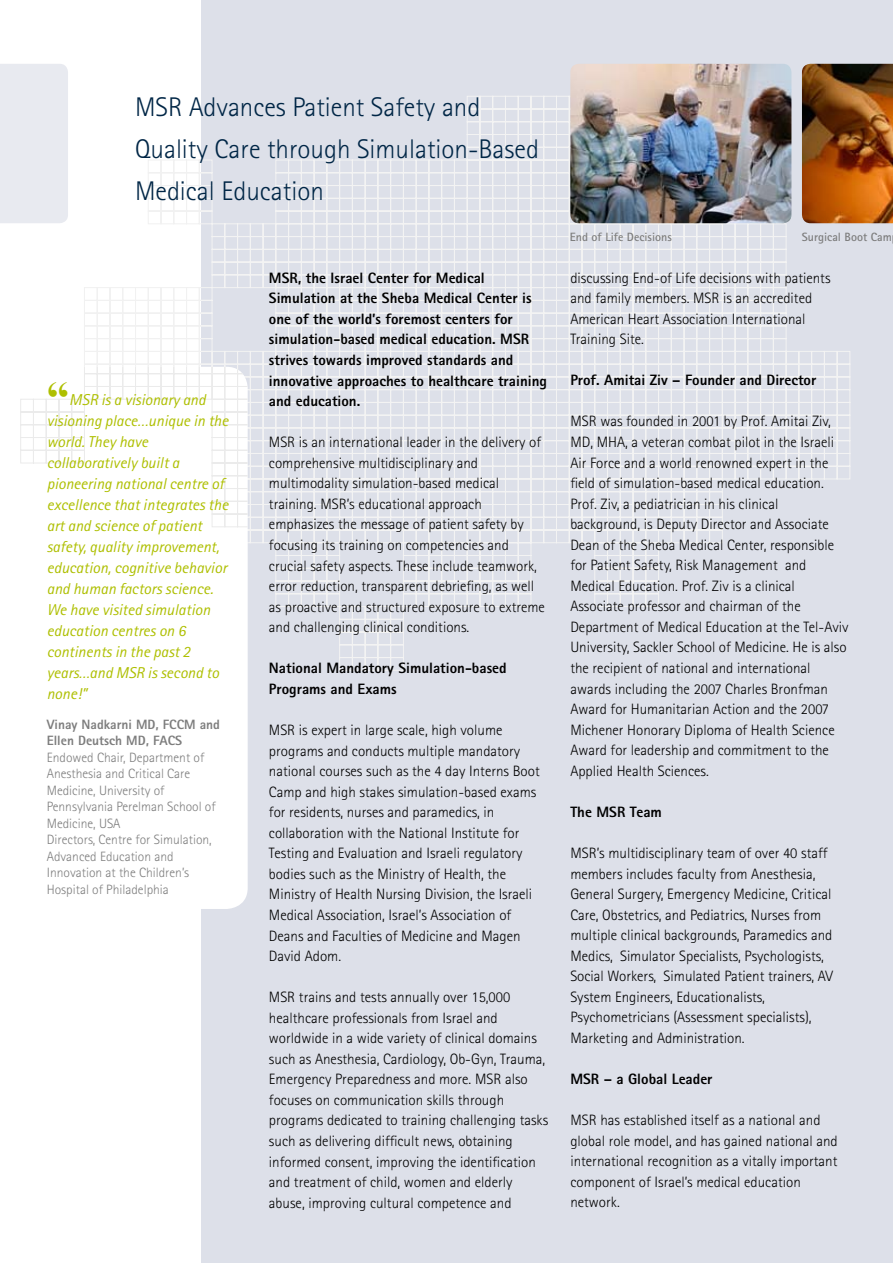
<style>
.page{position:relative;width:893px;height:1263px;background:#fff}
.page>*{position:absolute;margin:0;border:0;box-sizing:border-box;transform-origin:0 0}
.t1{font:700 45px "Times New Roman";color:#aebf00}
.t2{font:300 27px/42px "Rotis Sans Serif";color:#002646}
.t3{font:italic 15.75px/21px "Rotis Sans Serif";color:#aebf00}
.t4{font:300 15px/20.5px "Rotis Sans Serif";color:#000}
.t5{font:800 15px/20.5px "Rotis Sans Serif";color:#000}
.t6{font:300 13.5px/16.5px "Rotis Sans Serif";color:#7d7d7d}
.t7{font:800 13.5px/16.5px "Rotis Sans Serif";color:#7d7d7d}
.t8{font:700 12px "Rotis Sans Serif";color:#7d7d7d}
</style>
<div class="page">
<svg style="left:84px;top:95px;width:118px;height:272px"></svg>
<div style="left:202px;top:0;width:691px;height:1263px;background:#dde0e9"></div>
<svg style="left:202px;top:95px;width:649px;height:576px"></svg>
<div style="left:202px;top:655px;width:46px;height:254px;background:#fff"></div>
<svg style="left:20px;top:367px;width:228px;height:288px"></svg>
<img style="left:570px;top:64px;width:221px;height:159px">
<div style="left:0;top:64px;width:68px;height:159px;background:#e8eaf0"></div>
<img style="left:802px;top:64px;width:91px;height:159px">
<h2 class="t2" style="left:135px;top:86px;width:405px">MSR Advances Patient Safety and<br>Quality Care through Simulation-Based<br>Medical Education</h2>
<h1 class="t1" style="left:47px;top:367px;width:24px">“</h1>
<p class="t3" style="left:47px;top:390px;width:183px;text-indent:23px">MSR is a visionary and visioning place…unique in the world. They have collaboratively built a pioneering national centre of excellence that integrates the art and science of patient safety, quality improvement, education, cognitive behavior and human factors science.<br>We have visited simulation education centres on 6 continents in the past 2 years…and MSR is second to none!”</p>
<p class="t7" style="left:47px;top:715px;width:175px">Vinay Nadkarni MD, FCCM and<br>Ellen Deutsch MD, FACS</p>
<p class="t6" style="left:47px;top:749px;width:170px">Endowed Chair, Department of<br>Anesthesia and Critical Care<br>Medicine, University of<br>Pennsylvania Perelman School of<br>Medicine, USA<br>Directors, Centre for Simulation,<br>Advanced Education and<br>Innovation at the Children’s<br>Hospital of Philadelphia</p>
<p class="t5" style="left:269px;top:267px;width:279px">MSR, the Israel Center for Medical Simulation at the Sheba Medical Center is one of the world’s foremost centers for simulation-based medical education. MSR strives towards improved standards and innovative approaches to healthcare training and education.</p>
<p class="t4" style="left:269px;top:432px;width:278px">MSR is an international leader in the delivery of comprehensive multidisciplinary and multimodality simulation-based medical training. MSR’s educational approach emphasizes the message of patient safety by focusing its training on competencies and crucial safety aspects. These include teamwork, error reduction, transparent debriefing, as well as proactive and structured exposure to extreme and challenging clinical conditions.</p>
<p class="t5" style="left:269px;top:658px;width:239px">National Mandatory Simulation-based<br>Programs and Exams</p>
<p class="t4" style="left:269px;top:720px;width:272px">MSR is expert in large scale, high volume programs and conducts multiple mandatory national courses such as the 4 day Interns Boot Camp and high stakes simulation-based exams for residents, nurses and paramedics, in collaboration with the National Institute for Testing and Evaluation and Israeli regulatory bodies such as the Ministry of Health, the Ministry of Health Nursing Division, the Israeli Medical Association, Israel’s Association of Deans and Faculties of Medicine and Magen David Adom.</p>
<p class="t4" style="left:269px;top:987px;width:281px">MSR trains and tests annually over 15,000 healthcare professionals from Israel and worldwide in a wide variety of clinical domains such as Anesthesia, Cardiology, Ob-Gyn, Trauma, Emergency Preparedness and more. MSR also focuses on communication skills through programs dedicated to training challenging tasks such as delivering difficult news, obtaining informed consent, improving the identification and treatment of child, women and elderly abuse, improving cultural competence and</p>
<p class="t8" style="left:570px;top:229px;width:103px">End of Life Decisions</p>
<p class="t8" style="left:802px;top:229px;width:91px">Surgical Boot Cam</p>
<p class="t4" style="left:570px;top:267px;width:262px">discussing End-of Life decisions with patients and family members. MSR is an accredited American Heart Association International Training Site.</p>
<p class="t5" style="left:570px;top:370px;width:248px">Prof. Amitai Ziv – Founder and Director</p>
<p class="t4" style="left:570px;top:411px;width:280px">MSR was founded in 2001 by Prof. Amitai Ziv, MD, MHA, a veteran combat pilot in the Israeli Air Force and a world renowned expert in the field of simulation-based medical education.<br>Prof. Ziv, a pediatrician in his clinical background, is Deputy Director and Associate Dean of the Sheba Medical Center, responsible for Patient Safety, Risk Management and Medical Education. Prof. Ziv is a clinical Associate professor and chairman of the Department of Medical Education at the Tel-Aviv University, Sackler School of Medicine. He is also the recipient of national and international awards including the 2007 Charles Bronfman Award for Humanitarian Action and the 2007<br>Michener Honorary Diploma of Health Science Award for leadership and commitment to the Applied Health Sciences.</p>
<p class="t5" style="left:570px;top:801px;width:93px">The MSR Team</p>
<p class="t4" style="left:570px;top:843px;width:264px">MSR’s multidisciplinary team of over 40 staff members includes faculty from Anesthesia, General Surgery, Emergency Medicine, Critical Care, Obstetrics, and Pediatrics, Nurses from multiple clinical backgrounds, Paramedics and Medics, Simulator Specialists, Psychologists, Social Workers, Simulated Patient trainers, AV System Engineers, Educationalists, Psychometricians (Assessment specialists), Marketing and Administration.</p>
<p class="t5" style="left:570px;top:1068px;width:144px">MSR – a Global Leader</p>
<p class="t4" style="left:570px;top:1110px;width:269px">MSR has established itself as a national and global role model, and has gained national and international recognition as a vitally important component of Israel’s medical education network.</p>
</div>
